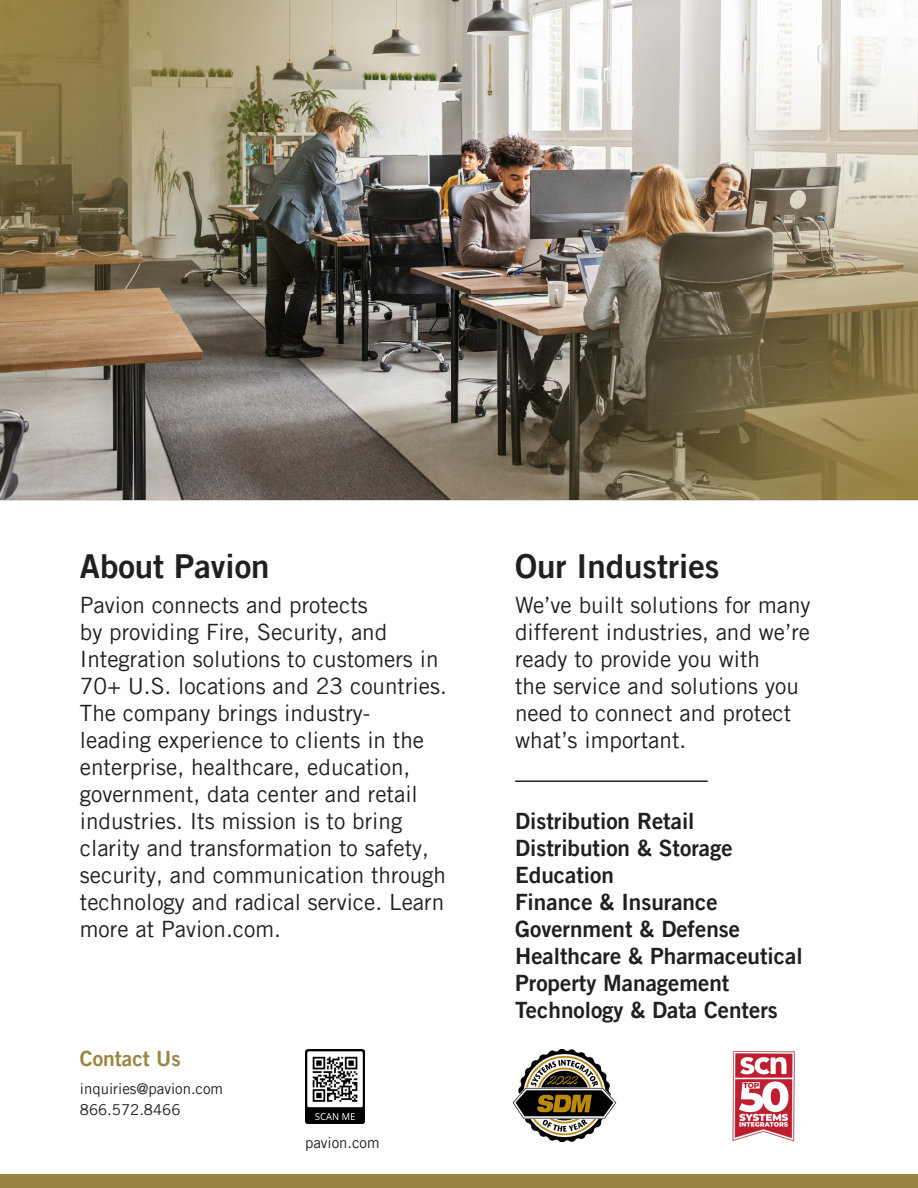
<style>
.page{position:relative;width:918px;height:1188px;background:#fff}
.page>*{position:absolute;margin:0;border:0;box-sizing:border-box;transform-origin:0 0}
.t1{font:33px "Trade Gothic LT Pro Bd 2";color:#202020}
.t2{font:22.5px/27px "Trade Gothic LT Pro";color:#202020}
.t3{font:22.5px "Trade Gothic LT Pro Bd 2";color:#202020}
.t4{font:21px "Trade Gothic LT Pro Bd 2";color:#9a8643}
.t5{font:15px/21px "Trade Gothic LT Pro";color:#202020}
</style>
<div class="page">
<img style="left:0;top:0;width:918px;height:499px">
<hr style="left:515px;top:780px;width:193px;height:2px;background:#202020">
<img style="left:305px;top:1049px;width:60px;height:75px">
<img style="left:733px;top:1051px;width:62px;height:91px">
<img style="left:512px;top:1049px;width:105px;height:94px">
<div style="left:0;top:1175px;width:918px;height:13px;background:#9a8442"></div>
<p class="t1" style="left:80px;top:546px;width:191px">About Pavion</p>
<p class="t1" style="left:515px;top:546px;width:206px">Our Industries</p>
<p class="t2" style="left:515px;top:591px;width:297px">We’ve built solutions for many different industries, and we’re ready to provide you with<br>the service and solutions you need to connect and protect what’s important.</p>
<p class="t2" style="left:80px;top:591px;width:369px">Pavion connects and protects<br>by providing Fire, Security, and Integration solutions to customers in 70+ U.S. locations and 23 countries.<br>The company brings industry&shy;leading experience to clients in the enterprise, healthcare, education, government, data center and retail industries. Its mission is to bring clarity and transformation to safety, security, and communication through technology and radical service. Learn more at Pavion.com.</p>
<p class="t3" style="left:515px;top:807px;width:181px">Distribution Retail</p>
<p class="t3" style="left:515px;top:834px;width:219px">Distribution &amp; Storage</p>
<p class="t3" style="left:515px;top:861px;width:100px">Education</p>
<p class="t3" style="left:515px;top:888px;width:204px">Finance &amp; Insurance</p>
<p class="t3" style="left:515px;top:915px;width:226px">Government &amp; Defense</p>
<p class="t3" style="left:515px;top:942px;width:289px">Healthcare &amp; Pharmaceutical</p>
<p class="t3" style="left:515px;top:969px;width:216px">Property Management</p>
<p class="t3" style="left:515px;top:996px;width:264px">Technology &amp; Data Centers</p>
<p class="t4" style="left:80px;top:1046px;width:102px">Contact Us</p>
<p class="t5" style="left:80px;top:1078px;width:145px">inquiries@pavion.com<br>866.572.8466</p>
<p class="t5" style="left:305px;top:1132px;width:76px">pavion.com</p>
</div>
